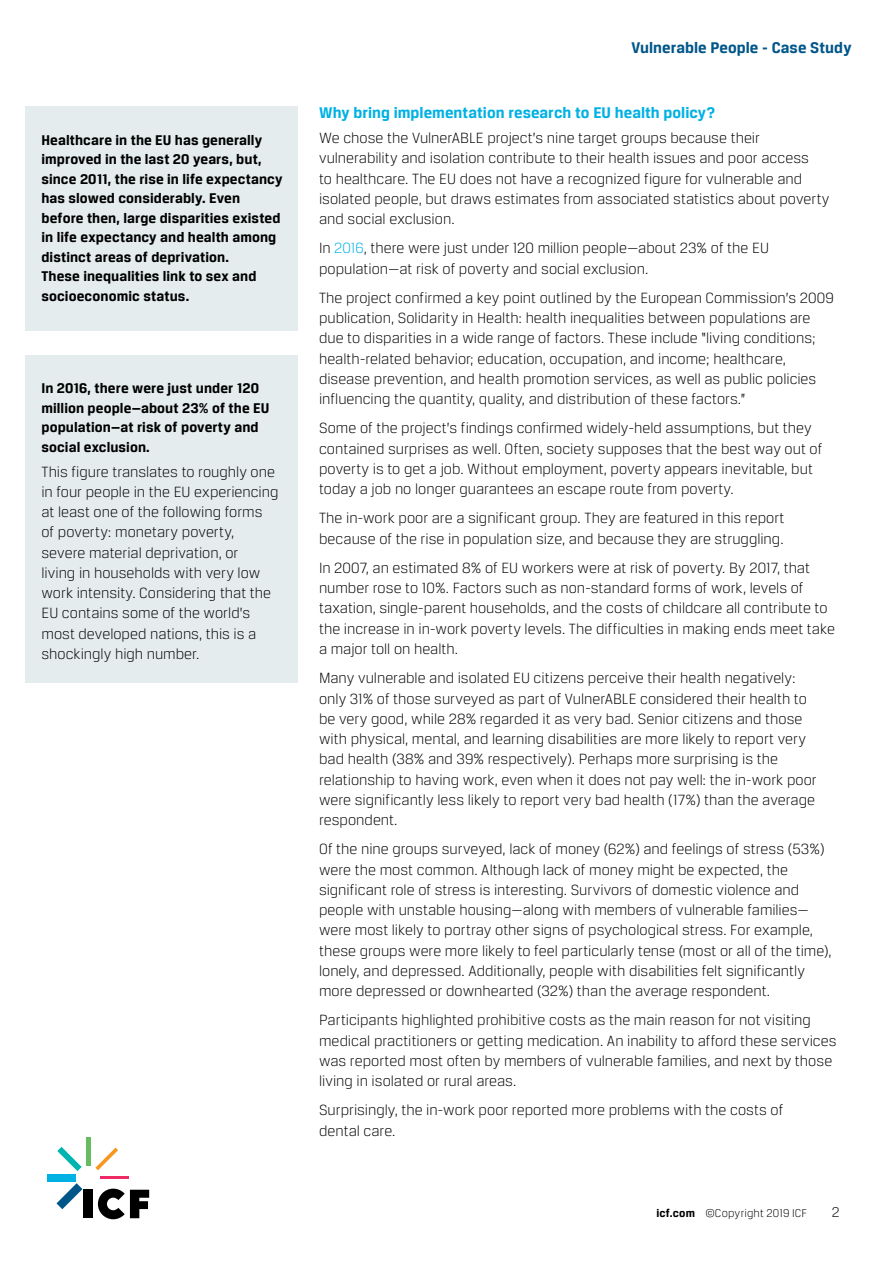
<style>
.page{position:relative;width:893px;height:1263px;background:#fff}
.page>*{position:absolute;margin:0;border:0;box-sizing:border-box;transform-origin:0 0}
.t1{font:700 16.5px "Breuer Text";letter-spacing:.005em;color:#00b1e4}
.t2{font:700 16.5px "Breuer Text";letter-spacing:.005em;color:#005689}
.t3{font:300 15.75px/20.2px "Breuer Text";color:#000}
.t4{font:700 15px/19.5px "Breuer Text";letter-spacing:.005em;color:#000}
.t5{font:300 15px "Breuer Text";color:#000}
.t6{font:300 12px "Breuer Text";letter-spacing:.01em;color:#000}
.s1{color:#00b1e4}
.s2{font-weight:700}
</style>
<div class="page">
<div style="left:25px;top:106px;width:273px;height:224px;background:#e4eced"></div>
<div style="left:25px;top:355px;width:273px;height:327px;background:#e4eced"></div>
<svg style="left:56px;top:1183px;width:26px;height:26px"></svg>
<div style="left:48px;top:1174px;width:28px;height:7px;background:#00b1e4"></div>
<svg style="left:57px;top:1147px;width:25px;height:24px"></svg>
<div style="left:86px;top:1137px;width:5px;height:28px;background:#65bd60"></div>
<svg style="left:95px;top:1147px;width:23px;height:23px"></svg>
<hr style="left:100px;top:1176px;width:29px;height:3px;background:#ee2964">
<div style="left:83px;top:1190px;width:10px;height:28px;background:#000"></div>
<svg style="left:98px;top:1188px;width:51px;height:31px"></svg>
<p class="t4" style="left:41px;top:130px;width:243px">Healthcare in the EU has generally improved in the last 20 years, but, since 2011, the rise in life expectancy has slowed considerably. Even before then, large disparities existed in life expectancy and health among distinct areas of deprivation.<br>These inequalities link to sex and socioeconomic status.</p>
<p class="t4" style="left:41px;top:378px;width:229px">In 2016, there were just under 120 million people—about 23% of the EU population—at risk of poverty and social exclusion.</p>
<p class="t3" style="left:41px;top:461px;width:238px">This figure translates to roughly one in four people in the EU experiencing at least one of the following forms of poverty: monetary poverty, severe material deprivation, or<br>living in households with very low work intensity. Considering that the EU contains some of the world’s most developed nations, this is a shockingly high number.</p>
<p class="t2" style="left:631px;top:39px;width:222px">Vulnerable People - Case Study</p>
<p class="t1" style="left:319px;top:104px;width:398px">Why bring implementation research to EU health policy?</p>
<p class="t3" style="left:319px;top:128px;width:512px">We chose the VulnerABLE project’s nine target groups because their vulnerability and isolation contribute to their health issues and poor access<br>to healthcare. The EU does not have a recognized figure for vulnerable and isolated people, but draws estimates from associated statistics about poverty and social exclusion.</p>
<p class="t3" style="left:319px;top:238px;width:451px">In <span class="s1">2016</span>, there were just under 120 million people—about 23% of the EU population—at risk of poverty and social exclusion.</p>
<p class="t3" style="left:319px;top:287px;width:516px">The project confirmed a key point outlined by the European Commission’s 2009 publication, Solidarity in Health: health inequalities between populations are due to disparities in a wide range of factors. These include “living conditions; health-related behavior; education, occupation, and income; healthcare, disease prevention, and health promotion services, as well as public policies influencing the quantity, quality, and distribution of these factors.”</p>
<p class="t3" style="left:319px;top:418px;width:505px">Some of the project’s findings confirmed widely-held assumptions, but they contained surprises as well. Often, society supposes that the best way out of poverty is to get a job. Without employment, poverty appears inevitable, but today a job no longer guarantees an escape route from poverty.</p>
<p class="t3" style="left:319px;top:508px;width:467px">The in-work poor are a significant group. They are featured in this report because of the rise in population size, and because they are struggling.</p>
<p class="t3" style="left:319px;top:557px;width:517px">In 2007, an estimated 8% of EU workers were at risk of poverty. By 2017, that number rose to 10%. Factors such as non-standard forms of work, levels of taxation, single-parent households, and the costs of childcare all contribute to the increase in in-work poverty levels. The difficulties in making ends meet take a major toll on health.</p>
<p class="t3" style="left:319px;top:668px;width:499px">Many vulnerable and isolated EU citizens perceive their health negatively: only 31% of those surveyed as part of VulnerABLE considered their health to be very good, while 28% regarded it as very bad. Senior citizens and those with physical, mental, and learning disabilities are more likely to report very bad health (38% and 39% respectively). Perhaps more surprising is the relationship to having work, even when it does not pay well: the in-work poor were significantly less likely to report very bad health (17%) than the average respondent.</p>
<p class="t3" style="left:319px;top:839px;width:514px">Of the nine groups surveyed, lack of money (62%) and feelings of stress (53%) were the most common. Although lack of money might be expected, the significant role of stress is interesting. Survivors of domestic violence and people with unstable housing—along with members of vulnerable families— were most likely to portray other signs of psychological stress. For example, these groups were more likely to feel particularly tense (most or all of the time), lonely, and depressed. Additionally, people with disabilities felt significantly more depressed or downhearted (32%) than the average respondent.</p>
<p class="t3" style="left:319px;top:1010px;width:519px">Participants highlighted prohibitive costs as the main reason for not visiting medical practitioners or getting medication. An inability to afford these services was reported most often by members of vulnerable families, and next by those living in isolated or rural areas.</p>
<p class="t3" style="left:319px;top:1100px;width:466px">Surprisingly, the in-work poor reported more problems with the costs of dental care.</p>
<p class="t6" style="left:656px;top:1207px;width:152px"><span class="s2">icf.com</span> ©Copyright 2019 ICF</p>
<p class="t5" style="left:832px;top:1204px;width:9px">2</p>
</div>
